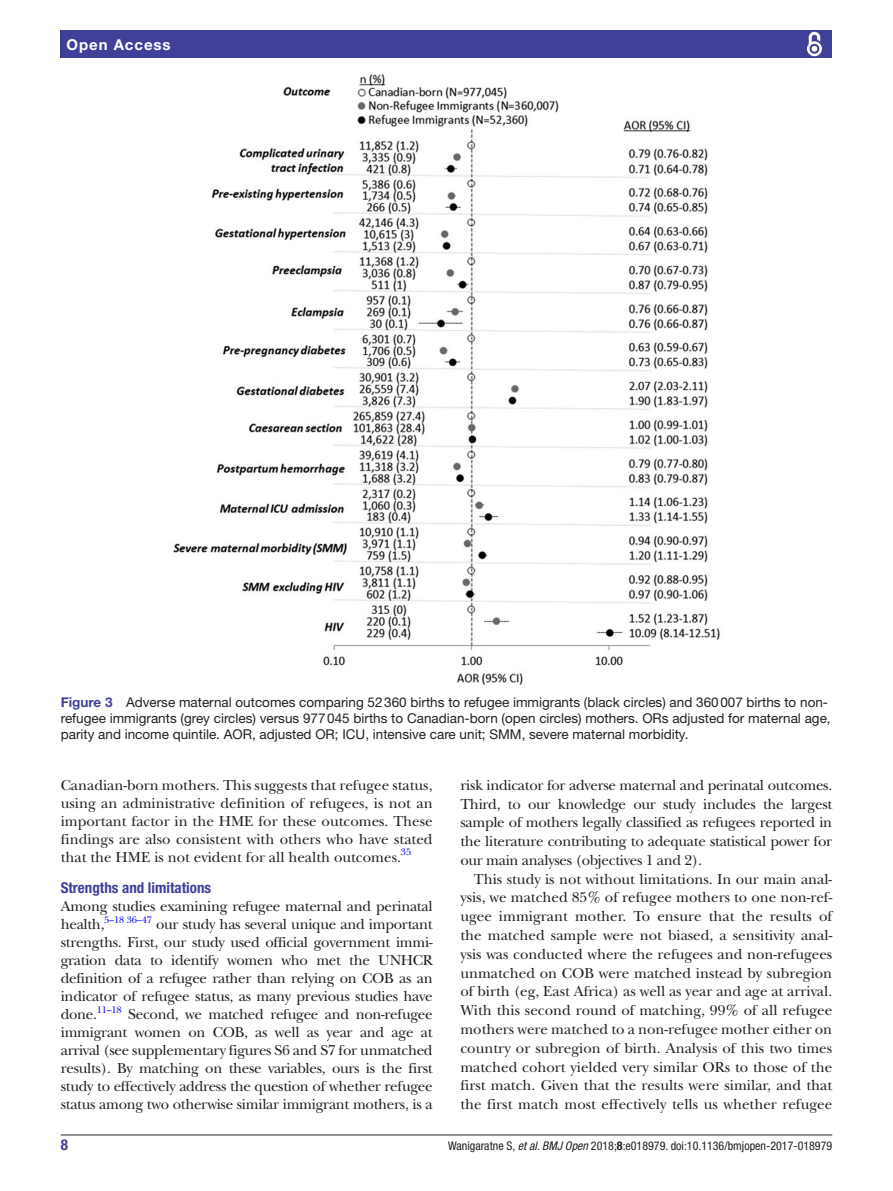
<style>
.page{position:relative;width:893px;height:1191px;background:#fff}
.page>*{position:absolute;margin:0;border:0;box-sizing:border-box;transform-origin:0 0}
.t1{font:15px/18.8px "New Baskerville";letter-spacing:-.02em;color:#231f20;text-align:justify}
.t2{font:700 condensed 15px "Helvetica Neue LT Std";color:#414099}
.t3{font:700 15px "Helvetica Neue LT Std";letter-spacing:.065em;color:#fff}
.t4{font:13.5px/16.2px "Helvetica Neue LT Std";color:#231f20}
.t5{font:condensed 12px "Helvetica Neue LT Std";color:#231f20}
.t6{font:9.9px "New Baskerville";letter-spacing:-.02em;color:#00f}
.s1{font-weight:700;color:#414099}
.s2{font-style:italic}
.s3{font-weight:700}
</style>
<div class="page">
<hr style="left:61px;top:1134px;width:771px;height:1px;background:#231f20">
<div style="left:61px;top:31px;width:771px;height:27px;background:#414099"></div>
<svg style="left:807px;top:31px;width:15px;height:26px"></svg>
<img style="left:173px;top:74px;width:547px;height:611px">
<p class="t3" style="left:66px;top:35px;width:106px">Open Access</p>
<p class="t4" style="left:61px;top:693px;width:771px"><span class="s1">Figure 3</span> Adverse maternal outcomes comparing 52360 births to refugee immigrants (black circles) and 360007 births to non&shy;refugee immigrants (grey circles) versus 977045 births to Canadian-born (open circles) mothers. ORs adjusted for maternal age, parity and income quintile. AOR, adjusted OR; ICU, intensive care unit; SMM, severe maternal morbidity.</p>
<p class="t1" style="left:61px;top:776px;width:373px;line-height:18px">Canadian-born mothers. This suggests that refugee status, using an administrative definition of refugees, is not an important factor in the HME for these outcomes. These findings are also consistent with others who have stated that the HME is not evident for all health outcomes.<sup>35</sup></p>
<p class="t2" style="left:61px;top:879px;width:152px">Strengths and limitations</p>
<p class="t1" style="left:61px;top:897px;width:373px;line-height:18px">Among studies examining refugee maternal and perinatal health,</p>
<p class="t6" style="left:104px;top:913px;width:49px">5–18 36–47</p>
<p class="t1" style="left:61px;top:915px;width:373px;line-height:18px;text-indent:95px">our study has several unique and important strengths. First, our study used official government immi&shy;gration data to identify women who met the UNHCR definition of a refugee rather than relying on COB as an indicator of refugee status, as many previous studies have done.</p>
<p class="t6" style="left:97px;top:1003px;width:26px">11–18</p>
<p class="t1" style="left:61px;top:1005px;width:373px;line-height:18px;text-indent:68px">Second, we matched refugee and non-refugee immigrant women on COB, as well as year and age at arrival (see supplementary figures S6 and S7 for unmatched results). By matching on these variables, ours is the first study to effectively address the question of whether refugee status among two otherwise similar immigrant mothers, is a</p>
<p class="t1" style="left:460px;top:775px;width:373px">risk indicator for adverse maternal and perinatal outcomes.<br>Third, to our knowledge our study includes the largest sample of mothers legally classified as refugees reported in the literature contributing to adequate statistical power for our main analyses (objectives 1 and 2).</p>
<p class="t1" style="left:460px;top:869px;width:373px;text-indent:13px">This study is not without limitations. In our main anal&shy;ysis, we matched 85% of refugee mothers to one non-ref&shy;ugee immigrant mother. To ensure that the results of the matched sample were not biased, a sensitivity anal&shy;ysis was conducted where the refugees and non-refugees unmatched on COB were matched instead by subregion of birth (eg, East Africa) as well as year and age at arrival.<br>With this second round of matching, 99% of all refugee mothers were matched to a non-refugee mother either on country or subregion of birth. Analysis of this two times matched cohort yielded very similar ORs to those of the first match. Given that the results were similar, and that the first match most effectively tells us whether refugee</p>
<p class="t2" style="left:61px;top:1135px;width:9px">8</p>
<p class="t5" style="left:448px;top:1138px;width:386px">Wanigaratne S, <span class="s2">et al</span>. <span class="s2">BMJ Open</span> 2018;<span class="s3">8</span>:e018979. doi:10.1136/bmjopen-2017-018979</p>
</div>
